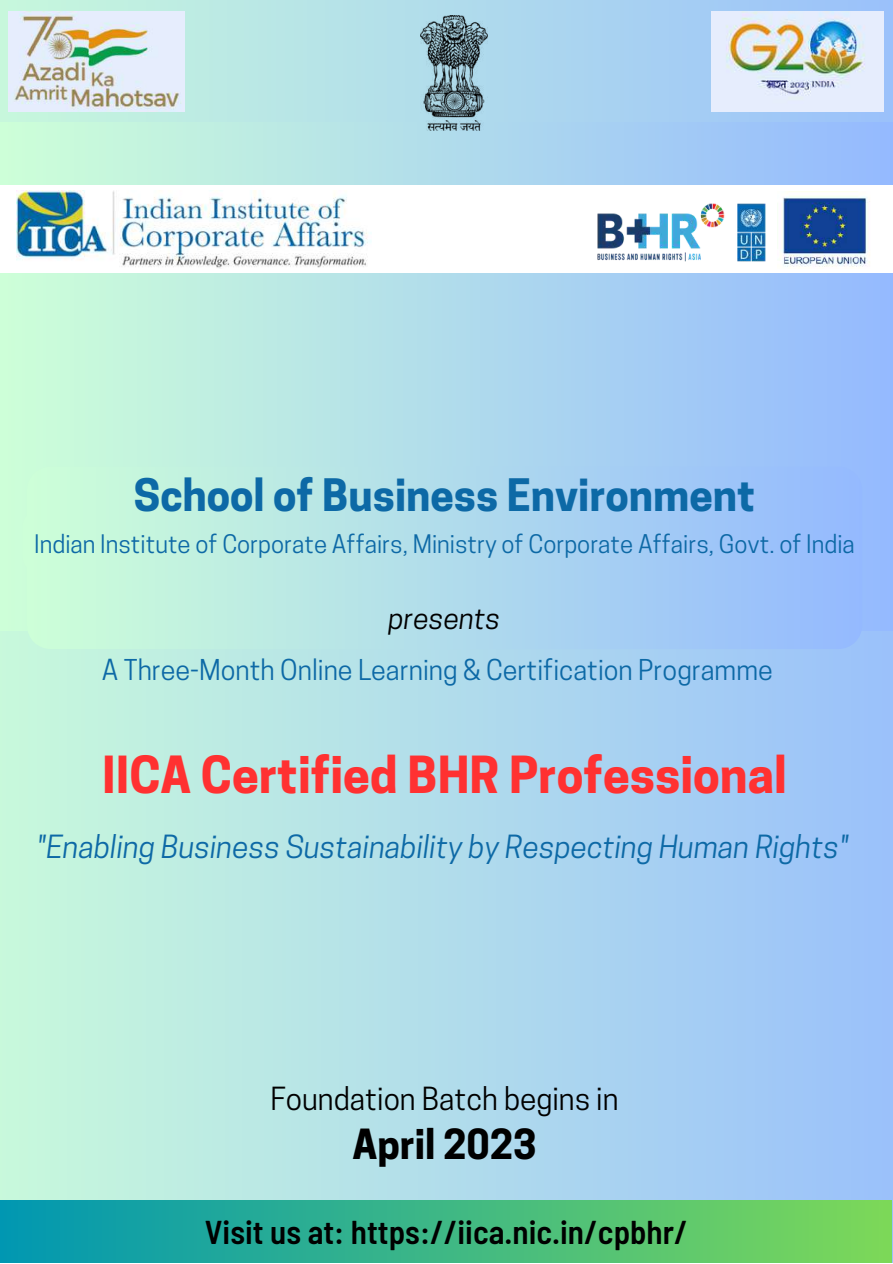
<style>
.page{position:relative;width:893px;height:1264px;background:#fff}
.page>*{position:absolute;margin:0;border:0;box-sizing:border-box;transform-origin:0 0}
.t1{font:700 48px "Cooper Hewitt";color:#ff3131}
.t2{font:700 42px "Cooper Hewitt";color:#0d69a6}
.t3{font:700 38.85px "Cooper Hewitt";color:#000}
.t4{font:600 semi-condensed 33px "Barlow";color:#000}
.t5{font:italic 30px "Cooper Hewitt";color:#0d69a6}
.t6{font:29.85px "Cooper Hewitt";color:#000}
.t7{font:italic 28.5px "Cooper Hewitt";color:#000}
.t8{font:27px "Cooper Hewitt";color:#0d69a6}
.t9{font:24px "Cooper Hewitt";color:#0d69a6}
</style>
<div class="page">
<div style="left:0;top:0;width:892px;height:1262px;background:linear-gradient(to right,#cdffd8,#94b9ff)"></div>
<div style="left:0;top:631px;width:892px;height:631px;background:linear-gradient(to right,#c8f9dc,#9ac1fb)"></div>
<div style="left:0;top:0;width:892px;height:121px;background:linear-gradient(to right,#c7f7dc,#9ac1fb)"></div>
<img style="left:711px;top:12px;width:172px;height:100px">
<div style="left:0;top:185px;width:892px;height:88px;background:#fff"></div>
<img style="left:16px;top:191px;width:355px;height:77px">
<img style="left:8px;top:12px;width:177px;height:100px">
<img style="left:420px;top:15px;width:68px;height:115px">
<img style="left:584px;top:203px;width:194px;height:71px">
<img style="left:777px;top:196px;width:93px;height:72px">
<div style="left:0;top:1200px;width:891px;height:62px;background:linear-gradient(to right,#0097b2,#7dd858)"></div>
<svg style="left:27px;top:466px;width:835px;height:183px;background:#b0dceb"></svg>
<h2 class="t2" style="left:134px;top:479px;width:622px">School of Business Environment</h2>
<p class="t9" style="left:34px;top:534px;width:822px">Indian Institute of Corporate Affairs, Ministry of Corporate Affairs, Govt. of India</p>
<p class="t7" style="left:388px;top:607px;width:113px">presents</p>
<p class="t8" style="left:102px;top:660px;width:672px">A Three-Month Online Learning &amp; Certification Programme</p>
<h1 class="t1" style="left:102px;top:757px;width:686px">IICA Certified BHR Professional</h1>
<p class="t5" style="left:36px;top:835px;width:814px">"Enabling Business Sustainability by Respecting Human Rights"</p>
<p class="t6" style="left:270px;top:1087px;width:349px">Foundation Batch begins in</p>
<h3 class="t3" style="left:352px;top:1129px;width:186px">April 2023</h3>
<h3 class="t4" style="left:205px;top:1210px;width:484px">Visit us at: https://iica.nic.in/cpbhr/</h3>
</div>
